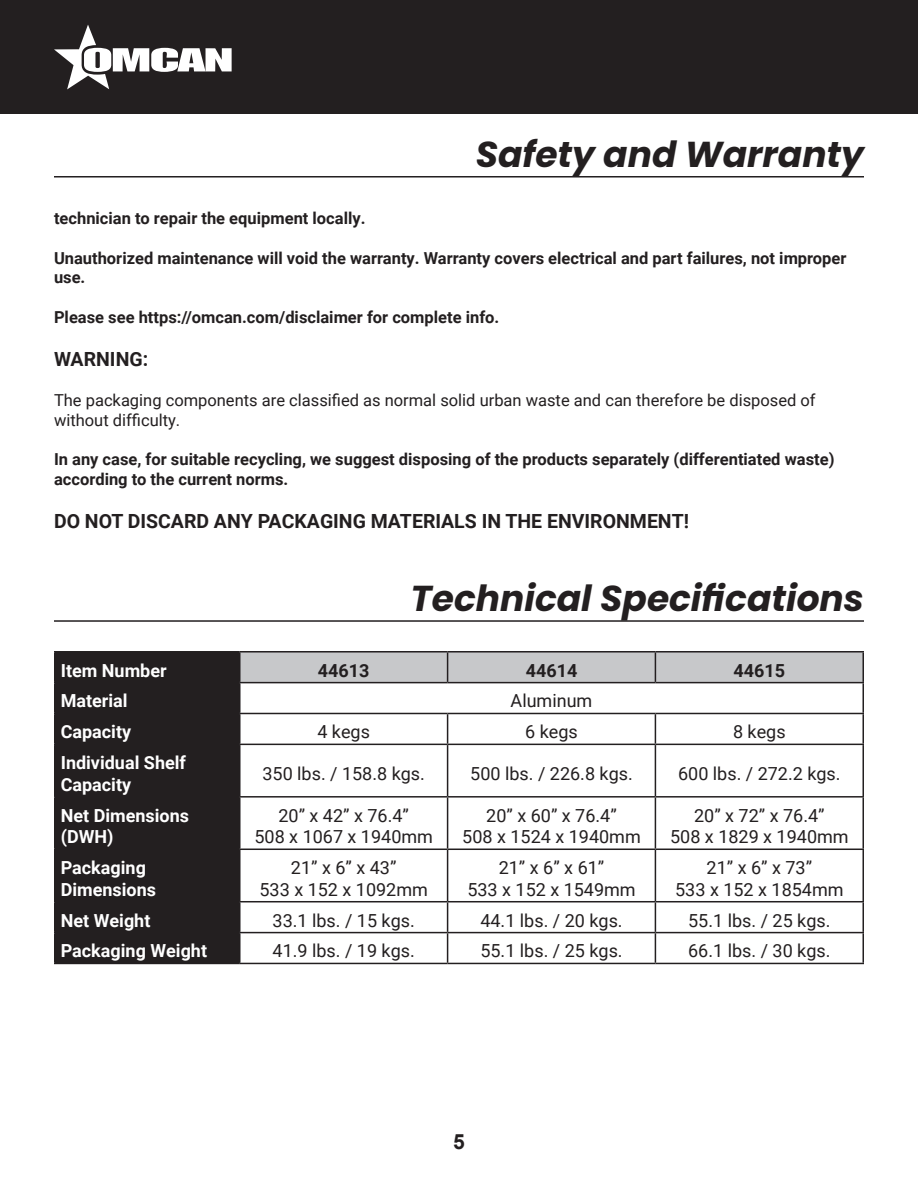
<style>
.page{position:relative;width:918px;height:1188px;background:#fff}
.page>*{position:absolute;margin:0;border:0;box-sizing:border-box;transform-origin:0 0}
.t1{font:italic 700 36px "Poppins";color:#231f20}
.t2{font:700 21px "Arial";color:#231f20}
.t3{font:700 19.5px "Roboto";color:#231f20}
.t4{font:18px "Roboto";color:#231f20}
.t5{font:700 18px/21.6px "Roboto";color:#fff}
.t6{font:700 18px "Roboto";color:#231f20}
.t7{font:700 16.5px/19.8px "Roboto";color:#231f20}
.t8{font:16.5px/19.8px "Roboto";color:#231f20}
</style>
<div class="page">
<div style="left:0;top:0;width:918px;height:114px;background:#231f20"></div>
<svg style="left:54px;top:25px;width:178px;height:64px"></svg>
<hr style="left:54px;top:176px;width:810px;height:2px;background:#231f20">
<hr style="left:54px;top:620px;width:810px;height:2px;background:#231f20">
<div style="left:56px;top:653px;width:183px;height:310px;background:#231f20"></div>
<hr style="left:54px;top:651px;width:186px;height:2px;background:#231f20">
<hr style="left:54px;top:653px;width:2px;height:29px;background:#231f20">
<hr style="left:240px;top:651px;width:208px;height:2px;background:#231f20">
<hr style="left:239px;top:653px;width:2px;height:29px;background:#231f20">
<hr style="left:448px;top:651px;width:207px;height:2px;background:#231f20">
<hr style="left:655px;top:651px;width:209px;height:2px;background:#231f20">
<svg style="left:240px;top:652px;width:623px;height:30px;background:#c2c3c5"></svg>
<hr style="left:862px;top:653px;width:2px;height:29px;background:#231f20">
<hr style="left:54px;top:682px;width:186px;height:1px;background:#231f20">
<hr style="left:54px;top:683px;width:2px;height:30px;background:#231f20">
<hr style="left:240px;top:682px;width:208px;height:1px;background:#231f20">
<hr style="left:239px;top:683px;width:2px;height:30px;background:#231f20">
<hr style="left:448px;top:682px;width:207px;height:1px;background:#231f20">
<hr style="left:655px;top:682px;width:209px;height:1px;background:#231f20">
<hr style="left:862px;top:683px;width:2px;height:30px;background:#231f20">
<hr style="left:54px;top:713px;width:186px;height:1px;background:#231f20">
<hr style="left:54px;top:714px;width:2px;height:30px;background:#231f20">
<hr style="left:240px;top:713px;width:208px;height:1px;background:#231f20">
<hr style="left:239px;top:714px;width:2px;height:30px;background:#231f20">
<hr style="left:448px;top:713px;width:207px;height:1px;background:#231f20">
<hr style="left:447px;top:714px;width:1px;height:30px;background:#231f20">
<hr style="left:655px;top:713px;width:209px;height:1px;background:#231f20">
<hr style="left:655px;top:714px;width:1px;height:30px;background:#231f20">
<hr style="left:862px;top:714px;width:2px;height:30px;background:#231f20">
<hr style="left:54px;top:744px;width:186px;height:1px;background:#231f20">
<hr style="left:54px;top:745px;width:2px;height:51px;background:#231f20">
<hr style="left:240px;top:744px;width:208px;height:1px;background:#231f20">
<hr style="left:239px;top:745px;width:2px;height:51px;background:#231f20">
<hr style="left:448px;top:744px;width:207px;height:1px;background:#231f20">
<hr style="left:447px;top:745px;width:1px;height:51px;background:#231f20">
<hr style="left:655px;top:744px;width:209px;height:1px;background:#231f20">
<hr style="left:655px;top:745px;width:1px;height:51px;background:#231f20">
<hr style="left:862px;top:745px;width:2px;height:51px;background:#231f20">
<hr style="left:54px;top:796px;width:186px;height:2px;background:#231f20">
<hr style="left:54px;top:798px;width:2px;height:51px;background:#231f20">
<hr style="left:240px;top:796px;width:208px;height:2px;background:#231f20">
<hr style="left:239px;top:798px;width:2px;height:51px;background:#231f20">
<hr style="left:448px;top:796px;width:207px;height:2px;background:#231f20">
<hr style="left:447px;top:798px;width:1px;height:51px;background:#231f20">
<hr style="left:655px;top:796px;width:209px;height:2px;background:#231f20">
<hr style="left:655px;top:798px;width:1px;height:51px;background:#231f20">
<hr style="left:862px;top:798px;width:2px;height:51px;background:#231f20">
<hr style="left:54px;top:849px;width:186px;height:1px;background:#231f20">
<hr style="left:54px;top:850px;width:2px;height:51px;background:#231f20">
<hr style="left:240px;top:849px;width:208px;height:1px;background:#231f20">
<hr style="left:239px;top:850px;width:2px;height:51px;background:#231f20">
<hr style="left:448px;top:849px;width:207px;height:1px;background:#231f20">
<hr style="left:447px;top:850px;width:1px;height:51px;background:#231f20">
<hr style="left:655px;top:849px;width:209px;height:1px;background:#231f20">
<hr style="left:655px;top:850px;width:1px;height:51px;background:#231f20">
<hr style="left:862px;top:850px;width:2px;height:51px;background:#231f20">
<hr style="left:54px;top:901px;width:186px;height:1px;background:#231f20">
<hr style="left:54px;top:902px;width:2px;height:30px;background:#231f20">
<hr style="left:240px;top:901px;width:208px;height:1px;background:#231f20">
<hr style="left:239px;top:902px;width:2px;height:30px;background:#231f20">
<hr style="left:448px;top:901px;width:207px;height:1px;background:#231f20">
<hr style="left:447px;top:902px;width:1px;height:30px;background:#231f20">
<hr style="left:655px;top:901px;width:209px;height:1px;background:#231f20">
<hr style="left:655px;top:902px;width:1px;height:30px;background:#231f20">
<hr style="left:862px;top:902px;width:2px;height:30px;background:#231f20">
<hr style="left:54px;top:932px;width:186px;height:1px;background:#231f20">
<hr style="left:54px;top:933px;width:2px;height:30px;background:#231f20">
<hr style="left:240px;top:932px;width:208px;height:1px;background:#231f20">
<hr style="left:239px;top:933px;width:2px;height:30px;background:#231f20">
<hr style="left:448px;top:932px;width:207px;height:1px;background:#231f20">
<hr style="left:447px;top:933px;width:1px;height:30px;background:#231f20">
<hr style="left:655px;top:932px;width:209px;height:1px;background:#231f20">
<hr style="left:655px;top:933px;width:1px;height:30px;background:#231f20">
<hr style="left:862px;top:933px;width:2px;height:30px;background:#231f20">
<hr style="left:54px;top:963px;width:186px;height:1px;background:#231f20">
<hr style="left:240px;top:963px;width:208px;height:1px;background:#231f20">
<hr style="left:448px;top:963px;width:207px;height:1px;background:#231f20">
<hr style="left:655px;top:963px;width:209px;height:1px;background:#231f20">
<p class="t1" style="left:476px;top:133px;width:390px">Safety and Warranty</p>
<p class="t7" style="left:54px;top:208px;width:313px">technician to repair the equipment locally.</p>
<p class="t7" style="left:54px;top:247px;width:794px">Unauthorized maintenance will void the warranty. Warranty covers electrical and part failures, not improper use.</p>
<p class="t7" style="left:54px;top:307px;width:447px">Please see https://omcan.com/disclaimer for complete info.</p>
<p class="t3" style="left:54px;top:346px;width:96px">WARNING:</p>
<p class="t8" style="left:54px;top:389px;width:763px">The packaging components are classified as normal solid urban waste and can therefore be disposed of without difficulty.</p>
<p class="t7" style="left:54px;top:449px;width:782px">In any case, for suitable recycling, we suggest disposing of the products separately (differentiated waste) according to the current norms.</p>
<p class="t3" style="left:54px;top:508px;width:637px">DO NOT DISCARD ANY PACKAGING MATERIALS IN THE ENVIRONMENT!</p>
<p class="t1" style="left:411px;top:578px;width:455px">Technical Specifications</p>
<p class="t5" style="left:61px;top:659px;width:107px">Item Number</p>
<p class="t6" style="left:318px;top:658px;width:53px">44613</p>
<p class="t6" style="left:526px;top:658px;width:53px">44614</p>
<p class="t6" style="left:734px;top:658px;width:53px">44615</p>
<p class="t5" style="left:61px;top:690px;width:68px">Material</p>
<p class="t4" style="left:511px;top:688px;width:83px">Aluminum</p>
<p class="t5" style="left:61px;top:720px;width:72px">Capacity</p>
<p class="t4" style="left:317px;top:719px;width:54px">4 kegs</p>
<p class="t4" style="left:525px;top:719px;width:54px">6 kegs</p>
<p class="t4" style="left:733px;top:719px;width:54px">8 kegs</p>
<p class="t5" style="left:61px;top:751px;width:127px">Individual Shelf<br>Capacity</p>
<p class="t4" style="left:262px;top:761px;width:164px">350 lbs. / 158.8 kgs.</p>
<p class="t4" style="left:470px;top:761px;width:164px">500 lbs. / 226.8 kgs.</p>
<p class="t4" style="left:678px;top:761px;width:164px">600 lbs. / 272.2 kgs.</p>
<p class="t5" style="left:61px;top:804px;width:130px">Net Dimensions (DWH)</p>
<p class="t4" style="left:278px;top:803px;width:132px">20” x 42” x 76.4”</p>
<p class="t4" style="left:486px;top:803px;width:132px">20” x 60” x 76.4”</p>
<p class="t4" style="left:462px;top:824px;width:180px">508 x 1524 x 1940mm</p>
<p class="t4" style="left:694px;top:803px;width:132px">20” x 72” x 76.4”</p>
<p class="t4" style="left:670px;top:824px;width:180px">508 x 1829 x 1940mm</p>
<p class="t4" style="left:254px;top:824px;width:180px">508 x 1067 x 1940mm</p>
<p class="t5" style="left:61px;top:856px;width:97px">Packaging<br>Dimensions</p>
<p class="t4" style="left:291px;top:855px;width:107px">21” x 6” x 43”</p>
<p class="t4" style="left:260px;top:877px;width:170px">533 x 152 x 1092mm</p>
<p class="t4" style="left:499px;top:855px;width:107px">21” x 6” x 61”</p>
<p class="t4" style="left:467px;top:877px;width:170px">533 x 152 x 1549mm</p>
<p class="t4" style="left:707px;top:855px;width:107px">21” x 6” x 73”</p>
<p class="t4" style="left:675px;top:877px;width:170px">533 x 152 x 1854mm</p>
<p class="t5" style="left:61px;top:909px;width:91px">Net Weight</p>
<p class="t4" style="left:273px;top:908px;width:144px">33.1 lbs. / 15 kgs.</p>
<p class="t4" style="left:480px;top:908px;width:144px">44.1 lbs. / 20 kgs.</p>
<p class="t4" style="left:688px;top:908px;width:144px">55.1 lbs. / 25 kgs.</p>
<p class="t5" style="left:61px;top:940px;width:148px">Packaging Weight</p>
<p class="t4" style="left:273px;top:938px;width:144px">41.9 lbs. / 19 kgs.</p>
<p class="t4" style="left:480px;top:938px;width:144px">55.1 lbs. / 25 kgs.</p>
<p class="t4" style="left:688px;top:938px;width:144px">66.1 lbs. / 30 kgs.</p>
<p class="t2" style="left:453px;top:1127px;width:13px">5</p>
</div>
